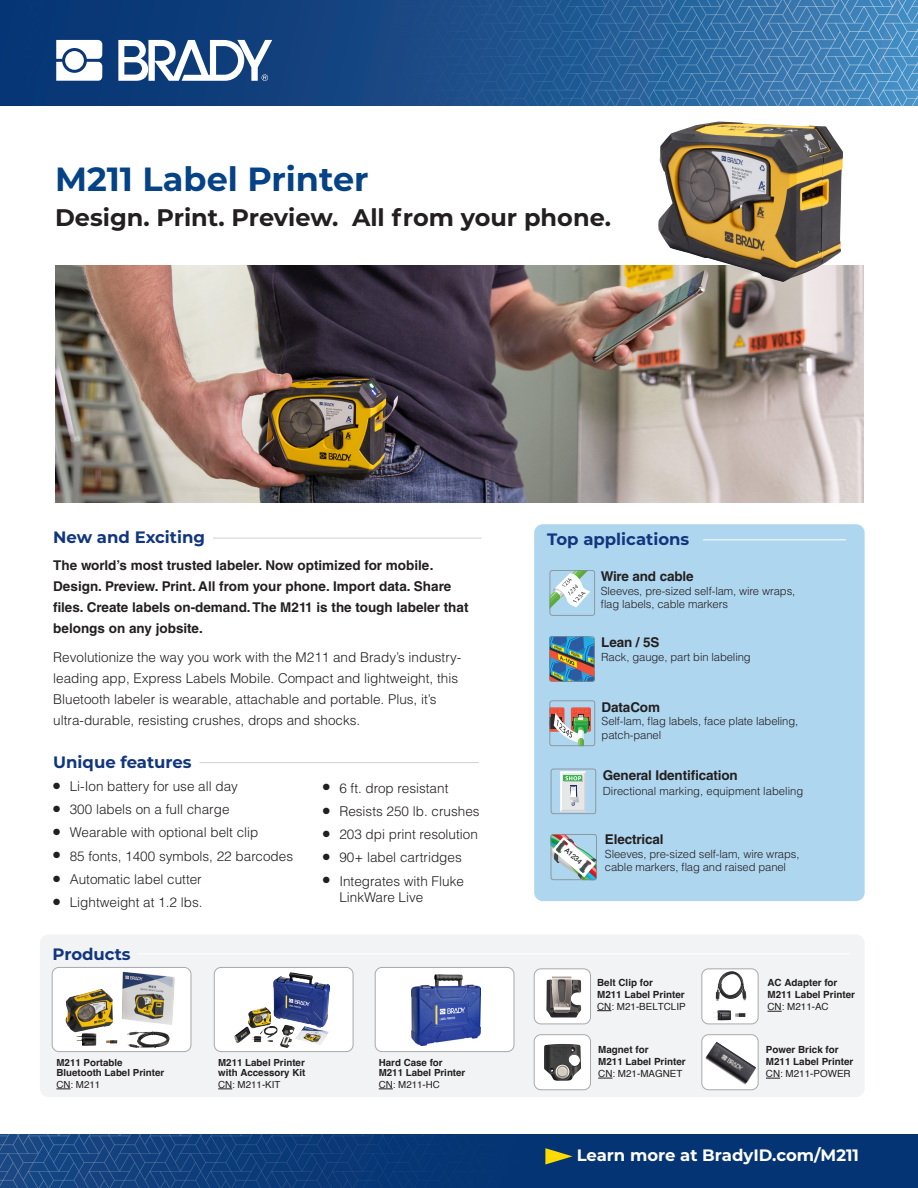
<style>
.page{position:relative;width:918px;height:1188px;background:#fff}
.page>*{position:absolute;margin:0;border:0;box-sizing:border-box;transform-origin:0 0}
._01_Product_Title{font:700 33.45px "Montserrat";color:#054286}
._01_Product_Title-2{font:700 24px "Montserrat";color:#231f20}
._01_Product_Title-3{font:700 16.5px "Montserrat";color:#11367e}
._01_Product_Title-4{font:700 16.5px "Montserrat";color:#fff}
._05_Body_copy{font:300 13.5px/21px "Helvetica LT Std";color:#231f20}
._05_Body_copy-2{font:700 13.5px/21px "Helvetica LT Std";color:#231f20}
._05_Body_copy-3{font:300 11.25px/13.5px "Helvetica LT Std";letter-spacing:-.01em;color:#231f20}
._903_TABLE__body_copy_-_6_5_black{font:700 9.9px/12px "Helvetica";color:#231f20}
._903_TABLE__body_copy_-_6_5_black-2{font:9.9px "Helvetica";color:#231f20}
._903_TABLE__body_copy_-_6_5_black-3{font:700 9.75px/10.5px "Helvetica";color:#231f20}
._903_TABLE__body_copy_-_6_5_black-4{font:9.75px "Helvetica";color:#231f20}
.t1{font:500 7.05px "Helvetica Neue";color:#231f20}
.t2{font:italic 700 3.75px "Helvetica Neue LT Std";color:#231f20;scale:.87 1}
.t3{font:italic 700 3px "Helvetica Neue LT Std";color:#231f20;scale:.95 1}
.t4{font:italic 700 2.7px "Helvetica Neue LT Std";color:#231f20}
</style>
<div class="page">
<div style="left:534px;top:524px;width:331px;height:377px;background:#afd6ef;border-radius:9px"></div>
<div style="left:40px;top:934px;width:825px;height:163px;background:#f2f3f4;border-radius:9px"></div>
<div style="left:0;top:0;width:918px;height:105px;background:#063675"></div>
<img style="left:0;top:1134px;width:918px;height:54px">
<img style="left:56px;top:0;width:862px;height:105px">
<svg style="left:56px;top:40px;width:46px;height:41px;background:#d2dae6"></svg>
<div style="left:65px;top:51px;width:19px;height:19px;background:#fff;border-radius:50%"></div>
<svg style="left:118px;top:40px;width:154px;height:41px"></svg>
<img style="left:55px;top:266px;width:809px;height:236px">
<svg style="left:551px;top:769px;width:45px;height:45px"></svg>
<svg style="left:549px;top:701px;width:46px;height:45px"></svg>
<svg style="left:551px;top:834px;width:46px;height:46px"></svg>
<svg style="left:550px;top:570px;width:45px;height:46px"></svg>
<img style="left:658px;top:122px;width:185px;height:160px">
<hr style="left:200px;top:762px;width:279px;height:1px;background:#d1d2d4">
<hr style="left:137px;top:954px;width:713px;height:1px;background:#fff">
<hr style="left:703px;top:539px;width:143px;height:1px;background:#fff">
<hr style="left:213px;top:538px;width:269px;height:1px;background:#d1d2d4">
<svg style="left:549px;top:636px;width:46px;height:46px;background:#607f89"></svg>
<svg style="left:545px;top:1148px;width:27px;height:16px"></svg>
<div style="left:52px;top:967px;width:139px;height:85px;background:#fff;border-radius:7px"></div>
<img style="left:66px;top:972px;width:109px;height:60px">
<div style="left:52px;top:967px;width:139px;height:85px;border:1px solid #a8a9ad;border-radius:7px"></div>
<div style="left:214px;top:967px;width:139px;height:85px;background:#fff;border-radius:7px"></div>
<img style="left:248px;top:972px;width:82px;height:56px">
<div style="left:214px;top:967px;width:139px;height:85px;border:1px solid #a8a9ad;border-radius:7px"></div>
<div style="left:375px;top:967px;width:139px;height:85px;background:#fff;border-radius:7px"></div>
<img style="left:411px;top:974px;width:70px;height:72px">
<div style="left:375px;top:967px;width:139px;height:85px;border:1px solid #a8a9ad;border-radius:7px"></div>
<div style="left:534px;top:969px;width:57px;height:55px;background:#fff;border-radius:7px"></div>
<img style="left:546px;top:976px;width:35px;height:42px">
<div style="left:534px;top:969px;width:57px;height:55px;border:1px solid #a8a9ad;border-radius:7px"></div>
<div style="left:702px;top:969px;width:56px;height:55px;background:#fff;border-radius:7px"></div>
<img style="left:715px;top:971px;width:32px;height:46px">
<div style="left:702px;top:969px;width:56px;height:55px;border:1px solid #a8a9ad;border-radius:7px"></div>
<div style="left:534px;top:1035px;width:57px;height:55px;background:#fff;border-radius:7px"></div>
<img style="left:544px;top:1044px;width:37px;height:37px">
<div style="left:534px;top:1035px;width:57px;height:55px;border:1px solid #a8a9ad;border-radius:7px"></div>
<div style="left:702px;top:1035px;width:56px;height:55px;background:#fff;border-radius:7px"></div>
<img style="left:705px;top:1042px;width:51px;height:43px">
<div style="left:702px;top:1035px;width:56px;height:55px;border:1px solid #a8a9ad;border-radius:7px"></div>
<svg style="left:56px;top:1089px;width:15px;height:1px"></svg>
<svg style="left:597px;top:1010px;width:14px;height:1px"></svg>
<svg style="left:218px;top:1089px;width:14px;height:1px"></svg>
<svg style="left:598px;top:1078px;width:14px;height:1px"></svg>
<svg style="left:379px;top:1089px;width:14px;height:1px"></svg>
<svg style="left:766px;top:1078px;width:14px;height:1px"></svg>
<svg style="left:768px;top:1011px;width:14px;height:1px"></svg>
<p class="_01_Product_Title" style="left:55px;top:155px;width:315px">M211 Label Printer</p>
<p class="_01_Product_Title-2" style="left:55px;top:201px;width:558px">Design. Print. Preview. All from your phone.</p>
<p class="_01_Product_Title-3" style="left:53px;top:525px;width:153px">New and Exciting</p>
<p class="_05_Body_copy-2" style="left:53px;top:555px;width:417px">The world’s most trusted labeler. Now optimized for mobile.<br>Design. Preview. Print. All from your phone. Import data. Share files. Create labels on-demand. The M211 is the tough labeler that belongs on any jobsite.</p>
<p class="_05_Body_copy" style="left:53px;top:647px;width:410px">Revolutionize the way you work with the M211 and Brady’s industry&shy;leading app, Express Labels Mobile. Compact and lightweight, this Bluetooth labeler is wearable, attachable and portable. Plus, it’s ultra-durable, resisting crushes, drops and shocks.</p>
<p class="_01_Product_Title-3" style="left:53px;top:750px;width:140px">Unique features</p>
<p class="_05_Body_copy" style="left:53px;top:776px;width:186px">● Li-Ion battery for use all day</p>
<p class="_05_Body_copy" style="left:53px;top:799px;width:178px">● 300 labels on a full charge</p>
<p class="_05_Body_copy" style="left:53px;top:822px;width:207px">● Wearable with optional belt clip</p>
<p class="_05_Body_copy" style="left:53px;top:845px;width:241px">● 85 fonts, 1400 symbols, 22 barcodes</p>
<p class="_05_Body_copy" style="left:53px;top:869px;width:150px">● Automatic label cutter</p>
<p class="_05_Body_copy" style="left:53px;top:892px;width:151px">● Lightweight at 1.2 lbs.</p>
<p class="_01_Product_Title-3" style="left:52px;top:942px;width:80px">Products</p>
<p class="_05_Body_copy" style="left:323px;top:777px;width:127px">● 6 ft. drop resistant</p>
<p class="_05_Body_copy" style="left:323px;top:800px;width:158px">● Resists 250 lb. crushes</p>
<p class="_05_Body_copy" style="left:323px;top:824px;width:157px">● 203 dpi print resolution</p>
<p class="_05_Body_copy" style="left:323px;top:847px;width:140px">● 90+ label cartridges</p>
<p class="_05_Body_copy" style="left:339px;top:872px;width:126px;line-height:16.5px;text-indent:-16px">● Integrates with Fluke<br>LinkWare Live</p>
<p class="_903_TABLE__body_copy_-_6_5_black-3" style="left:56px;top:1058px;width:109px">M211 Portable<br>Bluetooth Label Printer</p>
<p class="_903_TABLE__body_copy_-_6_5_black-4" style="left:56px;top:1077px;width:45px">CN: M211</p>
<p class="_903_TABLE__body_copy_-_6_5_black-3" style="left:218px;top:1058px;width:89px">M211 Label Printer with Accessory Kit</p>
<p class="_903_TABLE__body_copy_-_6_5_black-4" style="left:218px;top:1077px;width:64px">CN: M211-KIT</p>
<p class="_903_TABLE__body_copy_-_6_5_black-3" style="left:379px;top:1058px;width:88px">Hard Case for<br>M211 Label Printer</p>
<p class="_903_TABLE__body_copy_-_6_5_black-4" style="left:379px;top:1077px;width:63px">CN: M211-HC</p>
<p class="_01_Product_Title-3" style="left:547px;top:527px;width:144px">Top applications</p>
<p class="_05_Body_copy-2" style="left:601px;top:566px;width:94px">Wire and cable</p>
<p class="_05_Body_copy-3" style="left:601px;top:584px;width:196px">Sleeves, pre-sized self-lam, wire wraps, flag labels, cable markers</p>
<p class="t3" style="left:556px;top:645px;width:10px;rotate:22deg">#2003</p>
<p class="t4" style="left:556px;top:673px;width:9px;rotate:27deg">#1003</p>
<p class="t2" style="left:573px;top:651px;width:12px;rotate:21deg">#2004</p>
<p class="_05_Body_copy-2" style="left:601px;top:632px;width:60px">Lean / 5S</p>
<p class="_05_Body_copy-3" style="left:601px;top:650px;width:151px">Rack, gauge, part bin labeling</p>
<p class="t2" style="left:592px;top:658px;width:12px;rotate:21deg">#2004</p>
<p class="_05_Body_copy-2" style="left:602px;top:696px;width:60px">DataCom</p>
<p class="_05_Body_copy-3" style="left:602px;top:714px;width:198px">Self-lam, flag labels, face plate labeling, patch-panel</p>
<p class="_05_Body_copy-2" style="left:603px;top:764px;width:137px">General Identification</p>
<p class="_05_Body_copy-3" style="left:603px;top:784px;width:202px">Directional marking, equipment labeling</p>
<p class="t1" style="left:569px;top:845px;width:22px;rotate:41deg">A1234</p>
<p class="_05_Body_copy-2" style="left:605px;top:829px;width:60px">Electrical</p>
<p class="_05_Body_copy-3" style="left:605px;top:847px;width:196px">Sleeves, pre-sized self-lam, wire wraps, cable markers, flag and raised panel</p>
<p class="_903_TABLE__body_copy_-_6_5_black" style="left:597px;top:978px;width:89px">Belt Clip for<br>M211 Label Printer</p>
<p class="_903_TABLE__body_copy_-_6_5_black-2" style="left:597px;top:999px;width:90px">CN: M21-BELTCLIP</p>
<p class="_903_TABLE__body_copy_-_6_5_black" style="left:598px;top:1045px;width:89px">Magnet for<br>M211 Label Printer</p>
<p class="_903_TABLE__body_copy_-_6_5_black-2" style="left:598px;top:1066px;width:86px">CN: M21-MAGNET</p>
<p class="_903_TABLE__body_copy_-_6_5_black" style="left:768px;top:978px;width:89px">AC Adapter for<br>M211 Label Printer</p>
<p class="_903_TABLE__body_copy_-_6_5_black-2" style="left:768px;top:999px;width:63px">CN: M211-AC</p>
<p class="_903_TABLE__body_copy_-_6_5_black" style="left:766px;top:1045px;width:89px">Power Brick for<br>M211 Label Printer</p>
<p class="_903_TABLE__body_copy_-_6_5_black-2" style="left:766px;top:1066px;width:86px">CN: M211-POWER</p>
<p class="_01_Product_Title-4" style="left:577px;top:1144px;width:284px">Learn more at BradyID.com/M211</p>
</div>
